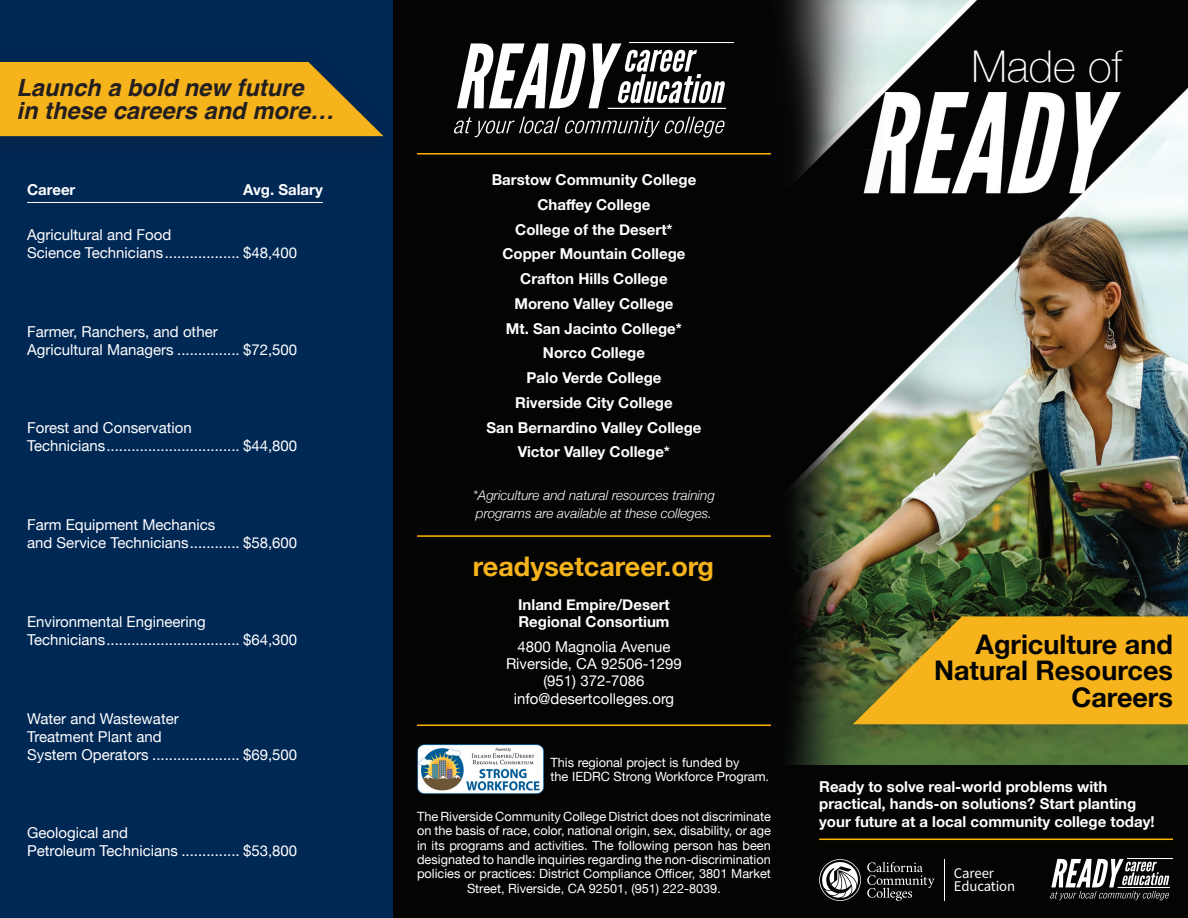
<style>
.page{position:relative;width:1188px;height:918px;background:#fff}
.page>*{position:absolute;margin:0;border:0;box-sizing:border-box;transform-origin:0 0}
.t1{font:100 43.8px "Helvetica Neue";color:#fff}
.t2{font:700 27px/26.4px "Helvetica Neue";color:#040503;text-align:right}
.t3{font:700 27px "Helvetica Neue";color:#f7b31c}
.t4{font:italic 700 23.7px/23.2px "Helvetica";color:#231f20}
.t5{font:15px/18px "Helvetica Neue";color:#fff}
.t6{font:700 15px/17.4px "Helvetica Neue";color:#fff}
.t7{font:14.85px/13.2px "Source Sans Pro";letter-spacing:-.01em;color:#fff}
.t8{font:italic 300 13.5px/18px "Helvetica Neue";color:#fff}
.t9{font:12.75px/14.4px "Helvetica Neue";color:#fff;text-align:center}
</style>
<div class="page">
<div style="left:0;top:0;width:402px;height:918px;background:#002855"></div>
<img style="left:393px;top:0;width:795px;height:918px">
<div style="left:823px;top:597px;width:365px;height:157px;background:#231f20;opacity:.23"></div>
<svg style="left:853px;top:616px;width:335px;height:108px;background:#d9a41f"></svg>
<div style="left:720px;top:766px;width:468px;height:152px;background:#040503"></div>
<hr style="left:944px;top:859px;width:1px;height:42px;background:#fff">
<svg style="left:819px;top:859px;width:42px;height:42px"></svg>
<svg style="left:867px;top:862px;width:68px;height:39px"></svg>
<svg style="left:1050px;top:859px;width:119px;height:41px"></svg>
<hr style="left:1118px;top:887px;width:51px;height:1px;background:#fff">
<hr style="left:1127px;top:858px;width:46px;height:1px;background:#fff">
<hr style="left:819px;top:839px;width:354px;height:1px;background:#ffb600">
<hr style="left:27px;top:202px;width:296px;height:1px;background:#fff">
<svg style="left:457px;top:43px;width:268px;height:65px"></svg>
<svg style="left:454px;top:117px;width:271px;height:20px;background:#333432"></svg>
<hr style="left:608px;top:108px;width:117px;height:1px;background:#fff">
<hr style="left:629px;top:42px;width:104px;height:1px;background:#fff">
<hr style="left:417px;top:725px;width:354px;height:1px;background:#ffb600">
<hr style="left:417px;top:535px;width:354px;height:2px;background:#ffb600">
<hr style="left:417px;top:153px;width:354px;height:1px;background:#ffb600">
<img style="left:417px;top:745px;width:126px;height:48px">
<div style="left:0;top:45px;width:399px;height:118px;background:#012752"></div>
<svg style="left:0;top:62px;width:383px;height:74px;background:#dea521"></svg>
<p class="t4" style="left:16px;top:76px;width:319px">Launch a bold new future<br>in these careers and more…</p>
<p class="t6" style="left:27px;top:181px;width:50px">Career</p>
<p class="t6" style="left:243px;top:181px;width:81px">Avg. Salary</p>
<p class="t5" style="left:27px;top:227px;width:272px">Agricultural and Food<br>Science Technicians.................. $48,400</p>
<p class="t5" style="left:27px;top:323px;width:272px">Farmer, Ranchers, and other<br>Agricultural Managers ............... $72,500</p>
<p class="t5" style="left:27px;top:420px;width:272px">Forest and Conservation<br>Technicians................................ $44,800</p>
<p class="t5" style="left:27px;top:517px;width:272px">Farm Equipment Mechanics<br>and Service Technicians............ $58,600</p>
<p class="t5" style="left:27px;top:614px;width:272px">Environmental Engineering<br>Technicians................................ $64,300</p>
<p class="t5" style="left:27px;top:710px;width:272px">Water and Wastewater<br>Treatment Plant and<br>System Operators ..................... $69,500</p>
<p class="t5" style="left:27px;top:825px;width:272px">Geological and<br>Petroleum Technicians .............. $53,800</p>
<p class="t6" style="left:492px;top:172px;width:206px">Barstow Community College</p>
<p class="t6" style="left:537px;top:196px;width:115px">Chaffey College</p>
<p class="t6" style="left:515px;top:221px;width:159px">College of the Desert*</p>
<p class="t6" style="left:502px;top:246px;width:185px">Copper Mountain College</p>
<p class="t6" style="left:520px;top:271px;width:149px">Crafton Hills College</p>
<p class="t6" style="left:514px;top:295px;width:161px">Moreno Valley College</p>
<p class="t6" style="left:506px;top:320px;width:178px">Mt. San Jacinto College*</p>
<p class="t6" style="left:543px;top:345px;width:104px">Norco College</p>
<p class="t6" style="left:527px;top:370px;width:136px">Palo Verde College</p>
<p class="t6" style="left:515px;top:394px;width:159px">Riverside City College</p>
<p class="t6" style="left:487px;top:419px;width:216px">San Bernardino Valley College</p>
<p class="t6" style="left:518px;top:444px;width:154px">Victor Valley College*</p>
<p class="t8" style="left:473px;top:485px;width:243px">*Agriculture and natural resources training programs are available at these colleges.</p>
<p class="t3" style="left:473px;top:546px;width:243px">readysetcareer.org</p>
<p class="t6" style="left:518px;top:596px;width:153px">Inland Empire/Desert<br>Regional Consortium</p>
<p class="t5" style="left:518px;top:638px;width:154px">4800 Magnolia Avenue</p>
<p class="t5" style="left:506px;top:655px;width:177px">Riverside, CA 92506-1299</p>
<p class="t5" style="left:543px;top:673px;width:103px">(951) 372-7086</p>
<p class="t5" style="left:514px;top:690px;width:162px">info@desertcolleges.org</p>
<p class="t9" style="left:551px;top:756px;width:220px;text-align:left">This regional project is funded by<br>the IEDRC Strong Workforce Program.</p>
<p class="t9" style="left:417px;top:810px;width:355px">The Riverside Community College District does not discriminate on the basis of race, color, national origin, sex, disability, or age in its programs and activities. The following person has been designated to handle inquiries regarding the non-discrimination policies or practices: District Compliance Officer, 3801 Market Street, Riverside, CA 92501, (951) 222-8039.</p>
<p class="t1" style="left:971px;top:34px;width:152px">Made of</p>
<p class="t2" style="left:934px;top:632px;width:241px">Agriculture and<br>Natural Resources<br>Careers</p>
<p class="t6" style="left:819px;top:778px;width:337px">Ready to solve real-world problems with practical, hands-on solutions? Start planting your future at a local community college today!</p>
<p class="t7" style="left:954px;top:866px;width:63px">Career<br>Education</p>
</div>
